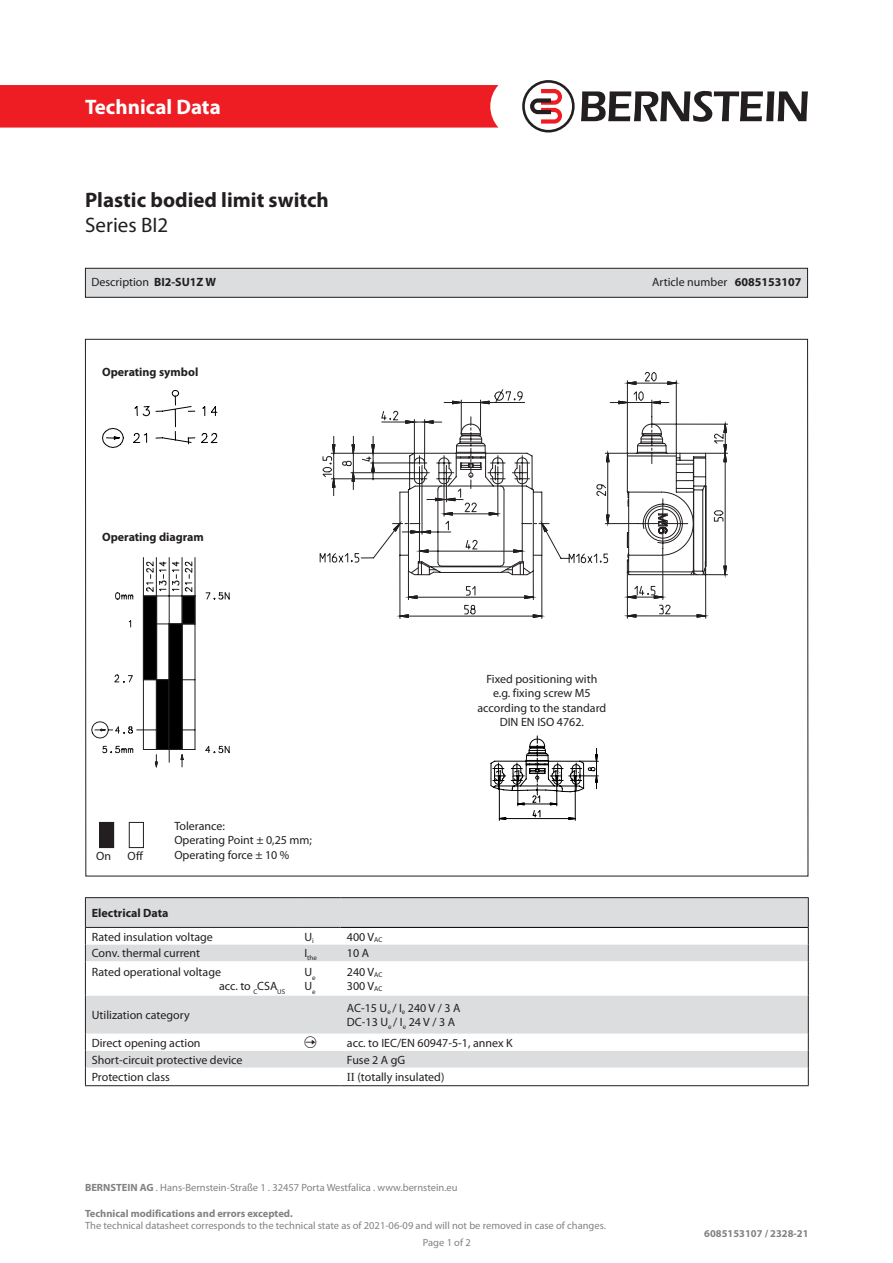
<style>
.page{position:relative;width:893px;height:1263px;background:#fff}
.page>*{position:absolute;margin:0;border:0;box-sizing:border-box;transform-origin:0 0}
.t1{font:700 21px "Myriad Pro";color:#231f20}
.t2{font:700 21px "Myriad Pro";color:#fff}
.t3{font:21px "Myriad Pro";color:#231f20}
.t4{font:12px/14.4px "Myriad Pro";color:#231f20}
.t5{font:700 12px "Myriad Pro";color:#231f20}
.t6{font:10.5px/16.8px "Myriad Pro";color:#808285}
.t7{font:700 10.5px "Myriad Pro";color:#808285}
.t8{font:7.05px "Myriad Pro";color:#231f20}
.s1{font-weight:700}
.s2{font-family:"Times New Roman"}
</style>
<div class="page">
<div style="left:0;top:85px;width:498px;height:43px;background:#ee1d23"></div>
<svg style="left:581px;top:91px;width:227px;height:31px"></svg>
<svg style="left:522px;top:80px;width:53px;height:53px"></svg>
<svg style="left:490px;top:735px;width:109px;height:86px"></svg>
<svg style="left:102px;top:390px;width:115px;height:58px"></svg>
<svg style="left:91px;top:557px;width:139px;height:210px"></svg>
<div style="left:143px;top:595px;width:14px;height:85px;background:#000001;border:1px solid #231f20"></div>
<div style="left:156px;top:679px;width:14px;height:71px;background:#000001;border:1px solid #231f20"></div>
<div style="left:168px;top:623px;width:15px;height:127px;background:#000001;border:1px solid #231f20"></div>
<div style="left:182px;top:595px;width:13px;height:29px;background:#000001;border:1px solid #231f20"></div>
<div style="left:99px;top:822px;width:15px;height:25px;background:#231f20"></div>
<div style="left:99px;top:822px;width:15px;height:26px;border:1px solid #231f20"></div>
<div style="left:129px;top:822px;width:15px;height:26px;border:1px solid #231f20"></div>
<svg style="left:320px;top:372px;width:407px;height:246px"></svg>
<div style="left:85px;top:268px;width:722px;height:29px;background:#dcdddf"></div>
<div style="left:85px;top:268px;width:723px;height:30px;border:1px solid #231f20"></div>
<svg style="left:86px;top:961px;width:722px;height:124px"></svg>
<hr style="left:808px;top:961px;width:1px;height:34px;background:#231f20">
<hr style="left:808px;top:995px;width:1px;height:39px;background:#231f20">
<svg style="left:808px;top:1034px;width:1px;height:51px"></svg>
<hr style="left:85px;top:1085px;width:213px;height:1px;background:#231f20">
<hr style="left:298px;top:1085px;width:43px;height:1px;background:#231f20">
<hr style="left:341px;top:1085px;width:468px;height:1px;background:#231f20">
<hr style="left:85px;top:897px;width:213px;height:1px;background:#231f20">
<hr style="left:298px;top:897px;width:43px;height:1px;background:#231f20">
<hr style="left:341px;top:897px;width:468px;height:1px;background:#231f20">
<svg style="left:85px;top:898px;width:724px;height:63px"></svg>
<hr style="left:85px;top:961px;width:1px;height:34px;background:#231f20">
<hr style="left:85px;top:995px;width:1px;height:39px;background:#231f20">
<svg style="left:85px;top:1034px;width:1px;height:51px"></svg>
<svg style="left:305px;top:1036px;width:11px;height:12px"></svg>
<h1 class="t2" style="left:85px;top:93px;width:137px">Technical Data</h1>
<h1 class="t1" style="left:85px;top:186px;width:245px">Plastic bodied limit switch</h1>
<h1 class="t3" style="left:85px;top:212px;width:85px">Series BI2</h1>
<p class="t4" style="left:91px;top:275px;width:126px">Description <span class="s1">BI2-SU1Z W</span></p>
<p class="t4" style="left:652px;top:275px;width:151px">Article number <span class="s1">6085153107</span></p>
<p class="t5" style="left:102px;top:364px;width:98px">Operating symbol</p>
<p class="t5" style="left:102px;top:529px;width:103px">Operating diagram</p>
<p class="t4" style="left:174px;top:818px;width:139px">Tolerance:<br>Operating Point ± 0,25 mm;</p>
<p class="t4" style="left:96px;top:848px;width:16px">On</p>
<p class="t4" style="left:128px;top:848px;width:17px">Off</p>
<p class="t4" style="left:174px;top:847px;width:117px">Operating force ± 10 %</p>
<p class="t4" style="left:477px;top:672px;width:130px;text-align:center">Fixed positioning with e.g. fixing screw M5 according to the standard<br>DIN EN ISO 4762.</p>
<p class="t5" style="left:92px;top:905px;width:78px">Electrical Data</p>
<p class="t4" style="left:92px;top:929px;width:123px">Rated insulation voltage</p>
<p class="t4" style="left:304px;top:929px;width:11px">U<sub>i</sub></p>
<p class="t4" style="left:347px;top:929px;width:37px">400 V<sub>AC</sub></p>
<p class="t4" style="left:92px;top:946px;width:110px">Conv. thermal current</p>
<p class="t8" style="left:304px;top:953px;width:14px"><sup>I</sup>the</p>
<p class="t4" style="left:347px;top:946px;width:24px">10 A</p>
<p class="t4" style="left:219px;top:964px;width:68px;text-indent:-127px">Rated operational voltage<br>acc. to <sub>C</sub>CSA<sub>US</sub></p>
<p class="t4" style="left:304px;top:964px;width:13px">U<sub>e<br></sub>U<sub>e</sub></p>
<p class="t4" style="left:347px;top:964px;width:37px">240 V<sub>AC<br></sub>300 V<sub>AC</sub></p>
<p class="t4" style="left:92px;top:1008px;width:99px">Utilization category</p>
<p class="t4" style="left:347px;top:1000px;width:115px">AC-15 U<sub>e</sub> / I<sub>e</sub> 240 V / 3 A<br>DC-13 U<sub>e</sub> / I<sub>e</sub> 24 V / 3 A</p>
<p class="t4" style="left:92px;top:1035px;width:110px">Direct opening action</p>
<p class="t4" style="left:347px;top:1035px;width:167px">acc. to IEC/EN 60947-5-1, annex K</p>
<p class="t4" style="left:92px;top:1052px;width:152px">Short-circuit protective device</p>
<p class="t4" style="left:347px;top:1052px;width:60px">Fuse 2 A gG</p>
<p class="t4" style="left:92px;top:1069px;width:80px">Protection class</p>
<p class="t4" style="left:347px;top:1069px;width:99px"><span class="s2">II</span> (totally insulated)</p>
<p class="t6" style="left:85px;top:1179px;width:374px"><span class="s1">BERNSTEIN AG</span> . Hans-Bernstein-Straße 1 . 32457 Porta Westfalica . www.bernstein.eu</p>
<p class="t7" style="left:85px;top:1206px;width:209px">Technical modifications and errors excepted.</p>
<p class="t6" style="left:423px;top:1217px;width:184px;text-indent:-338px">The technical datasheet corresponds to the technical state as of 2021-06-09 and will not be removed in case of changes.<br>Page 1 of 2</p>
<p class="t7" style="left:704px;top:1227px;width:106px">6085153107 / 2328-21</p>
</div>
